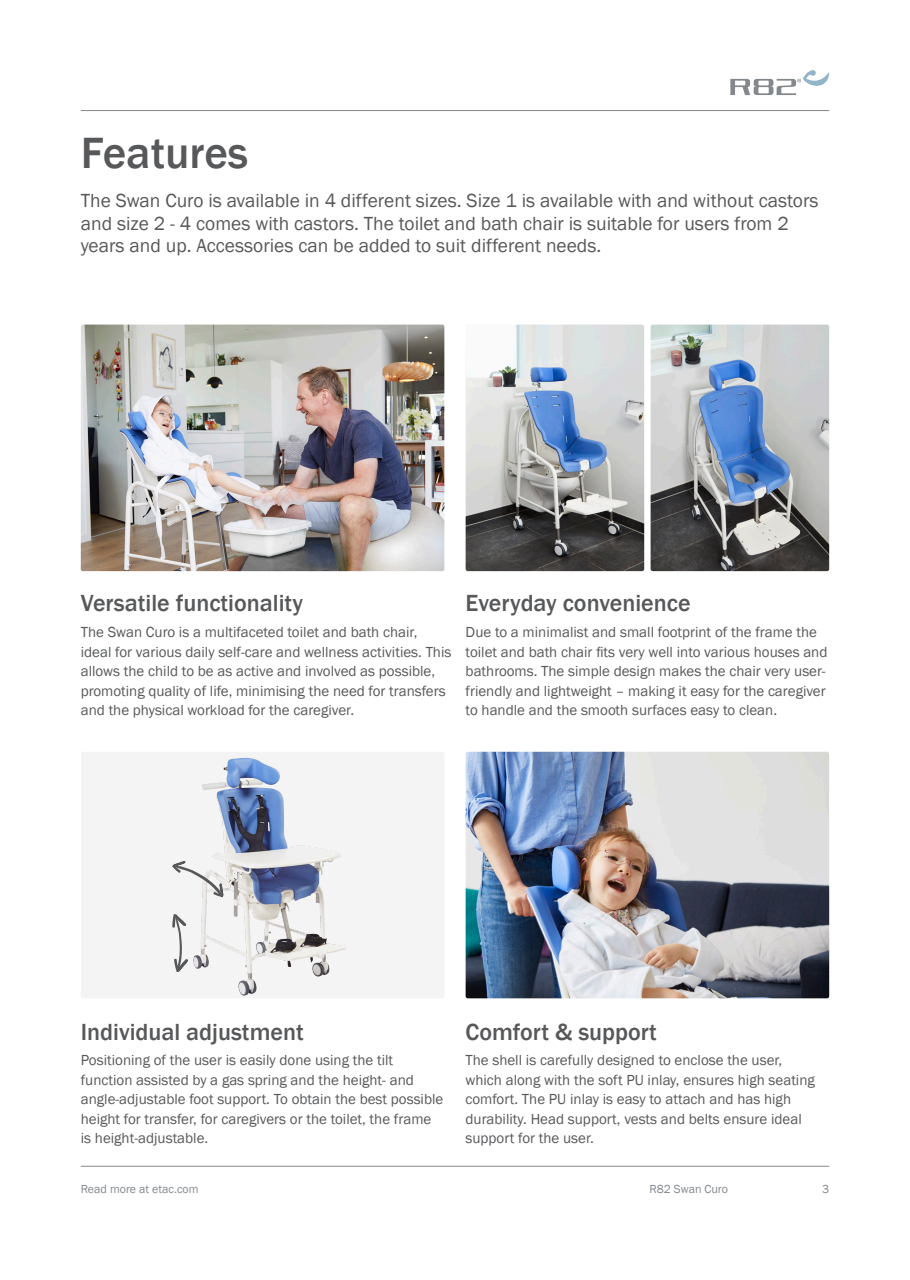
<style>
.page{position:relative;width:910px;height:1280px;background:#fff}
.page>*{position:absolute;margin:0;border:0;box-sizing:border-box;transform-origin:0 0}
._3__Header_-_Intro{font:500 45px "Franklin Gothic";color:#57585a}
._4__Header_-_Basic_b{font:500 24px "Franklin Gothic";color:#57585a}
._3__Body_-_Intro{font:19.5px/22.5px "Franklin Gothic";color:#57585a}
._4__Body_-_Basic_bod{font:15px/19.5px "Franklin Gothic";color:#57585a}
.t1{font:12px "Franklin Gothic";color:#83888c}
</style>
<div class="page">
<div style="left:81px;top:752px;width:363px;height:246px;background:#f4f4f4;border-radius:2px"></div>
<img style="left:193px;top:758px;width:54px;height:211px">
<img style="left:81px;top:325px;width:363px;height:246px">
<img style="left:466px;top:325px;width:178px;height:246px">
<img style="left:651px;top:325px;width:178px;height:246px">
<img style="left:466px;top:752px;width:363px;height:246px">
<hr style="left:81px;top:110px;width:748px;height:1px;background:#83888c">
<hr style="left:81px;top:1166px;width:748px;height:1px;background:#83888c">
<svg style="left:172px;top:861px;width:52px;height:37px"></svg>
<svg style="left:172px;top:914px;width:16px;height:58px"></svg>
<svg style="left:730px;top:70px;width:99px;height:25px"></svg>
<p class="_3__Header_-_Intro" style="left:81px;top:125px;width:169px">Features</p>
<p class="_3__Body_-_Intro" style="left:81px;top:190px;width:739px">The Swan Curo is available in 4 different sizes. Size 1 is available with and without castors and size 2 - 4 comes with castors. The toilet and bath chair is suitable for users from 2 years and up. Accessories can be added to suit different needs.</p>
<p class="_4__Header_-_Basic_b" style="left:81px;top:588px;width:224px">Versatile functionality</p>
<p class="_4__Body_-_Basic_bod" style="left:81px;top:623px;width:372px">The Swan Curo is a multifaceted toilet and bath chair, ideal for various daily self-care and wellness activities. This allows the child to be as active and involved as possible, promoting quality of life, minimising the need for transfers and the physical workload for the caregiver.</p>
<p class="_4__Header_-_Basic_b" style="left:466px;top:588px;width:226px">Everyday convenience</p>
<p class="_4__Body_-_Basic_bod" style="left:466px;top:623px;width:363px">Due to a minimalist and small footprint of the frame the toilet and bath chair fits very well into various houses and bathrooms. The simple design makes the chair very user&shy;friendly and lightweight – making it easy for the caregiver to handle and the smooth surfaces easy to clean.</p>
<p class="_4__Header_-_Basic_b" style="left:81px;top:1017px;width:225px">Individual adjustment</p>
<p class="_4__Body_-_Basic_bod" style="left:81px;top:1051px;width:364px">Positioning of the user is easily done using the tilt function assisted by a gas spring and the height- and angle-adjustable foot support. To obtain the best possible height for transfer, for caregivers or the toilet, the frame is height-adjustable.</p>
<p class="_4__Header_-_Basic_b" style="left:465px;top:1017px;width:193px">Comfort &amp; support</p>
<p class="_4__Body_-_Basic_bod" style="left:465px;top:1051px;width:351px">The shell is carefully designed to enclose the user, which along with the soft PU inlay, ensures high seating comfort. The PU inlay is easy to attach and has high durability. Head support, vests and belts ensure ideal support for the user.</p>
<p class="t1" style="left:81px;top:1181px;width:119px">Read more at etac.com</p>
<p class="t1" style="left:650px;top:1181px;width:80px">R82 Swan Curo</p>
<p class="t1" style="left:822px;top:1181px;width:9px">3</p>
</div>
